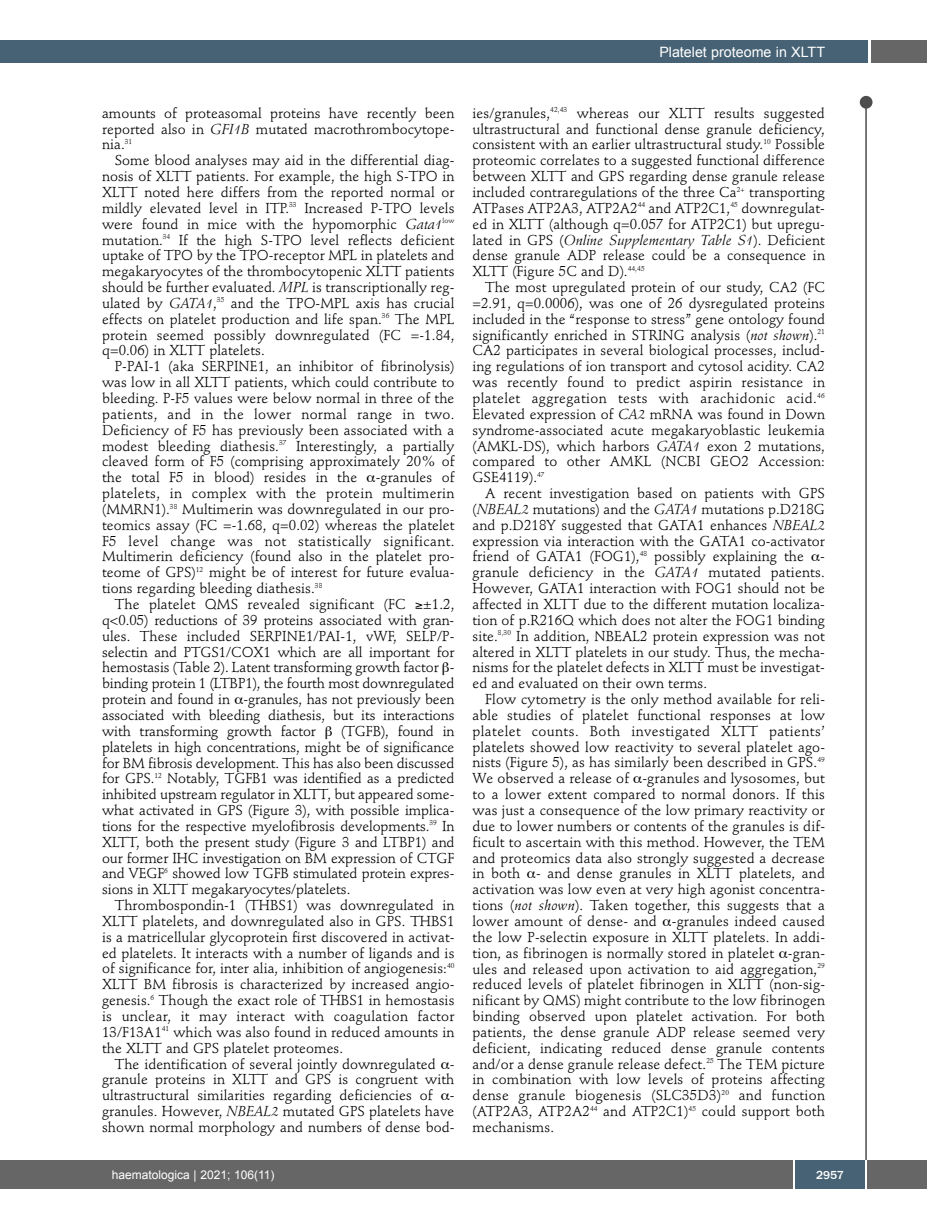
<style>
.page{position:relative;width:927px;height:1225px;background:#fff}
.page>*{position:absolute;margin:0;border:0;box-sizing:border-box;transform-origin:0 0}
.t1{font:14.25px/15.9px "Stempel Schneidler";letter-spacing:.005em;color:#000;text-align:justify}
.t2{font:14.25px "Arial";color:#fff}
.t3{font:12px "Arial";color:#fff}
.t4{font:500 12px "Franklin Gothic";color:#fff}
.s1{font-style:italic}
</style>
<div class="page">
<div style="left:860px;top:96px;width:12px;height:13px;background:#4d4d4d;border-radius:50%"></div>
<hr style="left:865px;top:98px;width:2px;height:1062px;background:#4d4d4d">
<div style="left:871px;top:40px;width:56px;height:22px;background:#666"></div>
<div style="left:18px;top:40px;width:849px;height:22px;background:#466274"></div>
<div style="left:17px;top:1160px;width:910px;height:28px;background:#666"></div>
<div style="left:795px;top:1160px;width:70px;height:28px;background:#466274"></div>
<hr style="left:793px;top:1160px;width:2px;height:28px;background:#fff">
<hr style="left:865px;top:1160px;width:2px;height:28px;background:#fff">
<div style="left:0;top:40px;width:19px;height:22px;background:#466274"></div>
<div style="left:0;top:1160px;width:18px;height:28px;background:#666"></div>
<p class="t2" style="left:659px;top:44px;width:167px">Platelet proteome in XLTT</p>
<p class="t1" style="left:102px;top:106px;width:354px">amounts of proteasomal proteins have recently been reported also in <span class="s1">GFI1B</span> mutated macrothrombocytope&shy;nia.<sup>31</sup></p>
<p class="t1" style="left:102px;top:154px;width:354px;text-indent:13px">Some blood analyses may aid in the differential diag&shy;nosis of XLTT patients. For example, the high S-TPO in XLTT noted here differs from the reported normal or mildly elevated level in ITP.<sup>33</sup> Increased P-TPO levels were found in mice with the hypomorphic <span class="s1">Gata1</span><sup>low </sup>mutation.<sup>34</sup> If the high S-TPO level reflects deficient uptake of TPO by the TPO-receptor MPL in platelets and megakaryocytes of the thrombocytopenic XLTT patients should be further evaluated. <span class="s1">MPL</span> is transcriptionally reg&shy;ulated by <span class="s1">GATA1</span>,<sup>35</sup> and the TPO-MPL axis has crucial effects on platelet production and life span.<sup>36</sup> The MPL protein seemed possibly downregulated (FC =-1.84, q=0.06) in XLTT platelets.</p>
<p class="t1" style="left:102px;top:360px;width:354px;text-indent:13px">P-PAI-1 (aka SERPINE1, an inhibitor of fibrinolysis) was low in all XLTT patients, which could contribute to bleeding. P-F5 values were below normal in three of the patients, and in the lower normal range in two.<br>Deficiency of F5 has previously been associated with a modest bleeding diathesis.<sup>37</sup> Interestingly, a partially cleaved form of F5 (comprising approximately 20% of the total F5 in blood) resides in the</p>
<p class="t1" style="left:102px;top:471px;width:354px;text-indent:274px">-granules of platelets, in complex with the protein multimerin (MMRN1).<sup>38</sup> Multimerin was downregulated in our pro&shy;teomics assay (FC =-1.68, q=0.02) whereas the platelet F5 level change was not statistically significant.<br>Multimerin deficiency (found also in the platelet pro&shy;teome of GPS)<sup>12</sup> might be of interest for future evalua&shy;tions regarding bleeding diathesis.<sup>38</sup></p>
<p class="t1" style="left:102px;top:597px;width:354px;text-indent:13px">The platelet QMS revealed significant (FC ≥±1.2, q&lt;0.05) reductions of 39 proteins associated with gran&shy;ules. These included SERPINE1/PAI-1, vWF, SELP/P&shy;selectin and PTGS1/COX1 which are all important for hemostasis (Table 2). Latent transforming growth factor - binding protein 1 (LTBP1), the fourth most downregulated protein and found in -granules, has not previously been associated with bleeding diathesis, but its interactions with transforming growth factor</p>
<p class="t1" style="left:102px;top:724px;width:354px;text-indent:239px">(TGFB), found in platelets in high concentrations, might be of significance for BM fibrosis development. This has also been discussed for GPS.<sup>12</sup> Notably, TGFB1 was identified as a predicted inhibited upstream regulator in XLTT, but appeared some&shy;what activated in GPS (Figure 3), with possible implica&shy;tions for the respective myelofibrosis developments.<sup>39</sup> In XLTT, both the present study (Figure 3 and LTBP1) and our former IHC investigation on BM expression of CTGF and VEGF<sup>6</sup> showed low TGFB stimulated protein expres&shy;sions in XLTT megakaryocytes/platelets.</p>
<p class="t1" style="left:102px;top:898px;width:354px;text-indent:13px">Thrombospondin-1 (THBS1) was downregulated in XLTT platelets, and downregulated also in GPS. THBS1 is a matricellular glycoprotein first discovered in activat&shy;ed platelets. It interacts with a number of ligands and is of significance for, inter alia, inhibition of angiogenesis:<sup>40<br></sup>XLTT BM fibrosis is characterized by increased angio&shy;genesis.<sup>6</sup> Though the exact role of THBS1 in hemostasis is unclear, it may interact with coagulation factor 13/F13A1<sup>41</sup> which was also found in reduced amounts in the XLTT and GPS platelet proteomes.</p>
<p class="t1" style="left:102px;top:1057px;width:354px;text-indent:13px">The identification of several jointly downregulated - granule proteins in XLTT and GPS is congruent with ultrastructural similarities regarding deficiencies of - granules. However, <span class="s1">NBEAL2</span> mutated GPS platelets have shown normal morphology and numbers of dense bod-</p>
<p class="t1" style="left:472px;top:106px;width:354px">ies/granules,<sup>42,43</sup> whereas our XLTT results suggested ultrastructural and functional dense granule deficiency, consistent with an earlier ultrastructural study.<sup>10</sup> Possible proteomic correlates to a suggested functional difference between XLTT and GPS regarding dense granule release included contraregulations of the three Ca<sup>2+</sup> transporting ATPases ATP2A3, ATP2A2<sup>44</sup> and ATP2C1,<sup>45</sup> downregulat&shy;ed in XLTT (although q=0.057 for ATP2C1) but upregu&shy;lated in GPS (<span class="s1">Online Supplementary Table S1</span>). Deficient dense granule ADP release could be a consequence in XLTT (Figure 5C and D).<sup>44,45</sup></p>
<p class="t1" style="left:472px;top:281px;width:354px;text-indent:13px">The most upregulated protein of our study, CA2 (FC =2.91, q=0.0006), was one of 26 dysregulated proteins included in the “response to stress” gene ontology found significantly enriched in STRING analysis (<span class="s1">not shown</span>).<sup>21<br></sup>CA2 participates in several biological processes, includ&shy;ing regulations of ion transport and cytosol acidity. CA2 was recently found to predict aspirin resistance in platelet aggregation tests with arachidonic acid.<sup>46<br></sup>Elevated expression of <span class="s1">CA2</span> mRNA was found in Down syndrome-associated acute megakaryoblastic leukemia (AMKL-DS), which harbors <span class="s1">GATA1</span> exon 2 mutations, compared to other AMKL (NCBI GEO2 Accession:<br>GSE4119).<sup>47</sup></p>
<p class="t1" style="left:472px;top:487px;width:354px;text-indent:13px">A recent investigation based on patients with GPS (<span class="s1">NBEAL2</span> mutations) and the <span class="s1">GATA1</span> mutations p.D218G and p.D218Y suggested that GATA1 enhances <span class="s1">NBEAL2 </span>expression via interaction with the GATA1 co-activator friend of GATA1 (FOG1),<sup>48</sup> possibly explaining the - granule deficiency in the <span class="s1">GATA1</span> mutated patients.<br>However, GATA1 interaction with FOG1 should not be affected in XLTT due to the different mutation localiza&shy;tion of p.R216Q which does not alter the FOG1 binding site.<sup>8,30</sup> In addition, NBEAL2 protein expression was not altered in XLTT platelets in our study. Thus, the mecha&shy;nisms for the platelet defects in XLTT must be investigat&shy;ed and evaluated on their own terms.</p>
<p class="t1" style="left:472px;top:692px;width:354px;text-indent:13px">Flow cytometry is the only method available for reli&shy;able studies of platelet functional responses at low platelet counts. Both investigated XLTT patients’ platelets showed low reactivity to several platelet ago&shy;nists (Figure 5), as has similarly been described in GPS.<sup>49<br></sup>We observed a release of -granules and lysosomes, but to a lower extent compared to normal donors. If this was just a consequence of the low primary reactivity or due to lower numbers or contents of the granules is dif&shy;ficult to ascertain with this method. However, the TEM and proteomics data also strongly suggested a decrease in both - and dense granules in XLTT platelets, and activation was low even at very high agonist concentra&shy;tions (<span class="s1">not shown</span>). Taken together, this suggests that a lower amount of dense- and -granules indeed caused the low P-selectin exposure in XLTT platelets. In addi&shy;tion, as fibrinogen is normally stored in platelet -gran&shy;ules and released upon activation to aid aggregation,<sup>29 </sup>reduced levels of platelet fibrinogen in XLTT (non-sig&shy;nificant by QMS) might contribute to the low fibrinogen binding observed upon platelet activation. For both patients, the dense granule ADP release seemed very deficient, indicating reduced dense granule contents and/or a dense granule release defect.<sup>25</sup> The TEM picture in combination with low levels of proteins affecting dense granule biogenesis (SLC35D3)<sup>20</sup> and function (ATP2A3, ATP2A2<sup>44</sup> and ATP2C1)<sup>45</sup> could support both mechanisms.</p>
<p class="t3" style="left:112px;top:1168px;width:164px">haematologica | 2021; 106(11)</p>
<p class="t4" style="left:816px;top:1167px;width:29px">2957</p>
</div>
